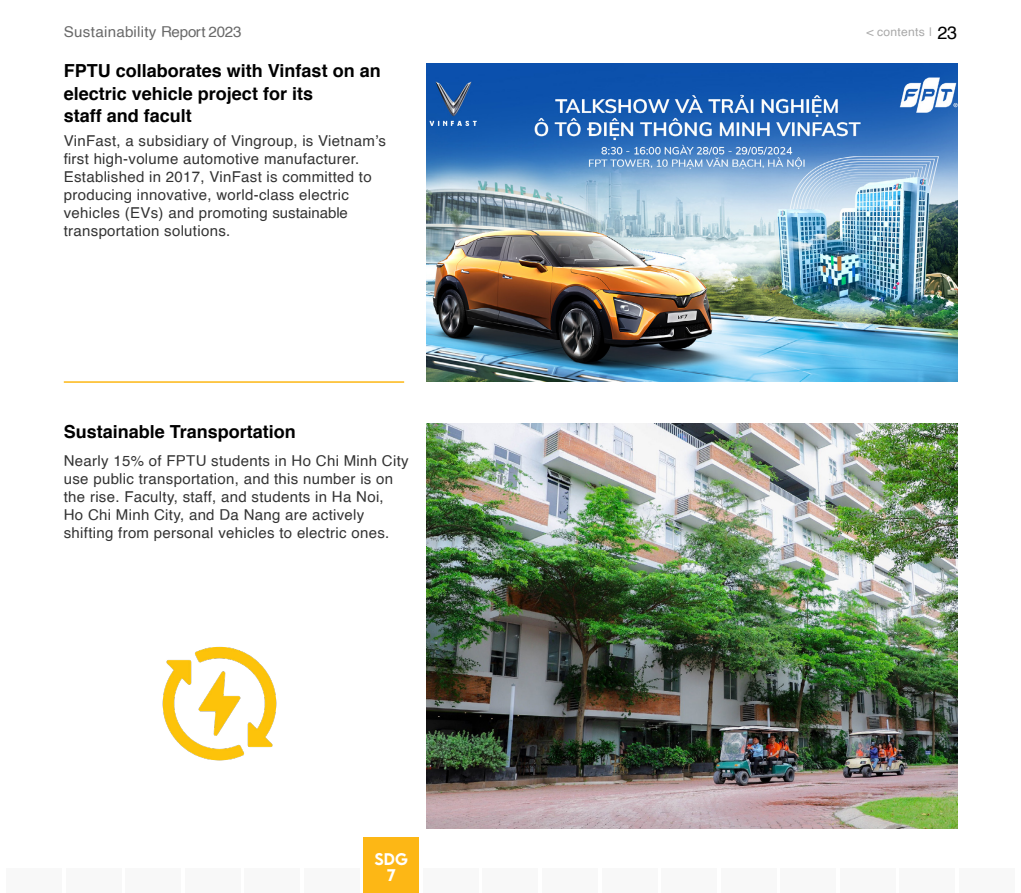
<style>
.page{position:relative;width:1021px;height:893px;background:#fff}
.page>*{position:absolute;margin:0;border:0;box-sizing:border-box;transform-origin:0 0}
.t1{font:700 18px/22.5px "Helvetica";color:#000}
.t2{font:15px/18px "Helvetica";letter-spacing:.02em;color:#333}
.t3{font:15px "Helvetica";letter-spacing:.02em;color:#696969}
.t4{font:500 15px/16.5px "LEMONMILK";color:#fff;text-align:center}
.t5{font:12px "Helvetica";letter-spacing:.02em;color:#a9a9a9}
.s1{font-size:18px;color:#000}
</style>
<div class="page">
<div style="left:6px;top:868px;width:56px;height:25px;background:#f8f8f8"></div>
<div style="left:483px;top:868px;width:55px;height:25px;background:#f8f8f8"></div>
<div style="left:244px;top:868px;width:56px;height:25px;background:#f8f8f8"></div>
<div style="left:721px;top:868px;width:55px;height:25px;background:#f8f8f8"></div>
<div style="left:125px;top:868px;width:56px;height:25px;background:#f8f8f8"></div>
<div style="left:602px;top:868px;width:55px;height:25px;background:#f8f8f8"></div>
<div style="left:840px;top:868px;width:55px;height:25px;background:#f8f8f8"></div>
<div style="left:66px;top:868px;width:55px;height:25px;background:#f8f8f8"></div>
<div style="left:542px;top:868px;width:55px;height:25px;background:#f8f8f8"></div>
<div style="left:304px;top:868px;width:55px;height:25px;background:#f8f8f8"></div>
<div style="left:780px;top:868px;width:56px;height:25px;background:#f8f8f8"></div>
<div style="left:959px;top:868px;width:55px;height:25px;background:#f8f8f8"></div>
<div style="left:185px;top:868px;width:55px;height:25px;background:#f8f8f8"></div>
<div style="left:661px;top:868px;width:55px;height:25px;background:#f8f8f8"></div>
<div style="left:423px;top:868px;width:55px;height:25px;background:#f8f8f8"></div>
<div style="left:899px;top:868px;width:56px;height:25px;background:#f8f8f8"></div>
<div style="left:364px;top:838px;width:55px;height:55px;background:#fdb715"></div>
<img style="left:426px;top:64px;width:531px;height:317px">
<img style="left:426px;top:423px;width:531px;height:405px">
<hr style="left:64px;top:381px;width:340px;height:2px;background:#fdb715">
<img style="left:162px;top:646px;width:115px;height:115px">
<p class="t3" style="left:64px;top:20px;width:179px">Sustainability Report 2023</p>
<p class="t5" style="left:866px;top:23px;width:92px">&lt; contents | <span class="s1">23</span></p>
<p class="t1" style="left:64px;top:60px;width:318px">FPTU collaborates with Vinfast on an electric vehicle project for its<br>staff and facult</p>
<p class="t2" style="left:64px;top:132px;width:324px">VinFast, a subsidiary of Vingroup, is Vietnam’s first high-volume automotive manufacturer.<br>Established in 2017, VinFast is committed to producing innovative, world-class electric vehicles (EVs) and promoting sustainable transportation solutions.</p>
<p class="t1" style="left:64px;top:420px;width:234px">Sustainable Transportation</p>
<p class="t2" style="left:64px;top:452px;width:346px">Nearly 15% of FPTU students in Ho Chi Minh City use public transportation, and this number is on the rise. Faculty, staff, and students in Ha Noi,<br>Ho Chi Minh City, and Da Nang are actively shifting from personal vehicles to electric ones.</p>
<p class="t4" style="left:374px;top:850px;width:35px">SDG<br>7</p>
</div>
